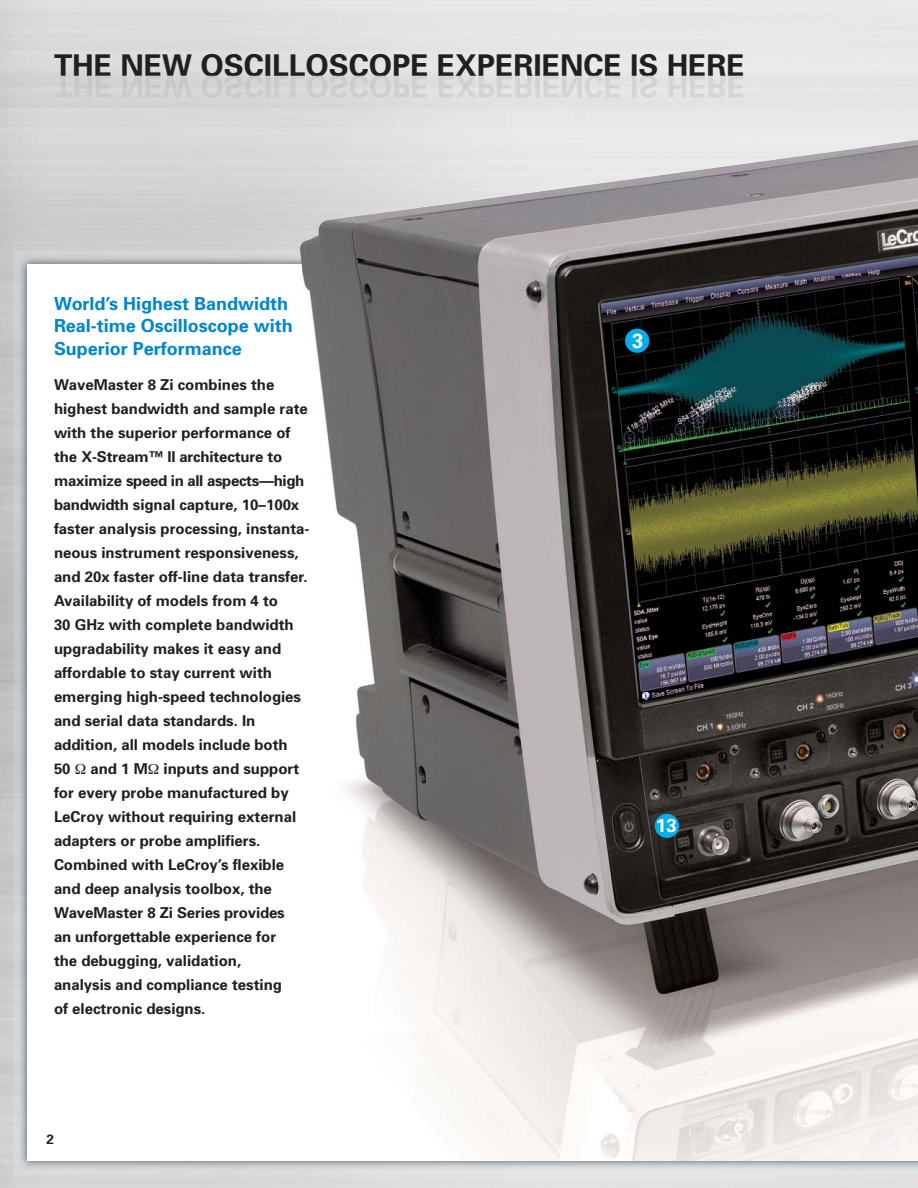
<style>
.page{position:relative;width:918px;height:1188px;background:#fff}
.page>*{position:absolute;margin:0;border:0;box-sizing:border-box;transform-origin:0 0}
.t1{font:700 30px "Univers";color:#231f20}
.t2{font:700 20.4px "Univers";color:#fff}
.t3{font:700 18.75px "Univers";color:#fff}
.t4{font:700 18px/22.5px "Univers";color:#0086cb}
.t5{font:700 15px/24px "Univers";color:#231f20}
.t6{font:700 13.5px "Univers";color:#231f20}
</style>
<div class="page">
<img style="left:0;top:0;width:918px;height:1188px">
<img style="left:14px;top:251px;width:904px;height:923px">
<div style="left:27px;top:264px;width:891px;height:897px;background:#fff"></div>
<img style="left:54px;top:75px;width:458px;height:23px">
<img style="left:208px;top:75px;width:304px;height:1px">
<img style="left:302px;top:276px;width:616px;height:885px">
<img style="left:299px;top:138px;width:619px;height:138px">
<div style="left:655px;top:814px;width:24px;height:24px;background:#00aeef;border-radius:50%"></div>
<div style="left:625px;top:329px;width:24px;height:24px;background:#00aeef;border-radius:50%"></div>
<h1 class="t1" style="left:54px;top:54px;width:692px">THE NEW OSCILLOSCOPE EXPERIENCE IS HERE</h1>
<p class="t4" style="left:54px;top:294px;width:240px">World’s Highest Bandwidth<br>Real-time Oscilloscope with<br>Superior Performance</p>
<p class="t5" style="left:54px;top:374px;width:257px">WaveMaster 8 Zi combines the highest bandwidth and sample rate with the superior performance of the X-Stream™ II architecture to maximize speed in all aspects—high bandwidth signal capture, 10–100x faster analysis processing, instanta&shy;neous instrument responsiveness, and 20x faster off-line data transfer.<br>Availability of models from 4 to<br>30 GHz with complete bandwidth upgradability makes it easy and affordable to stay current with emerging high-speed technologies and serial data standards. In addition, all models include both<br>50</p>
<p class="t5" style="left:54px;top:758px;width:247px;text-indent:36px">and 1 M inputs and support for every probe manufactured by<br>LeCroy without requiring external adapters or probe amplifiers.<br>Combined with LeCroy’s flexible and deep analysis toolbox, the<br>WaveMaster 8 Zi Series provides an unforgettable experience for the debugging, validation, analysis and compliance testing of electronic designs.</p>
<p class="t6" style="left:47px;top:1134px;width:9px">2</p>
<h2 class="t2" style="left:632px;top:333px;width:13px">3</h2>
<p class="t3" style="left:656px;top:819px;width:22px">13</p>
</div>
